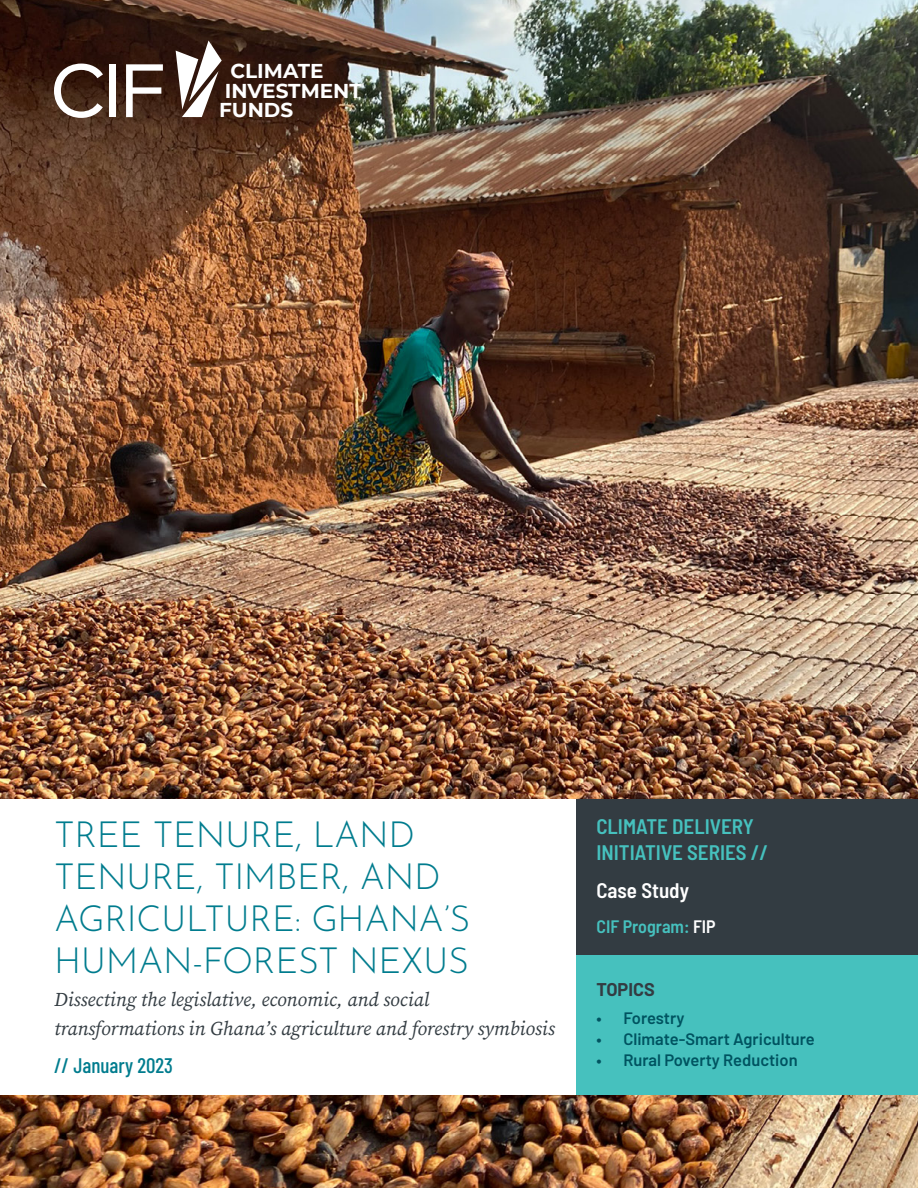
<style>
.page{position:relative;width:918px;height:1188px;background:#fff}
.page>*{position:absolute;margin:0;border:0;box-sizing:border-box;transform-origin:0 0}
.Cover_Heading{font:100 36px/42px "Josefin Sans";letter-spacing:-.01em;color:#007c8e}
.Series_Heading{font:600 semi-condensed 21px/25.2px "Barlow";color:#46c1be}
.Date_of_publication{font:500 21px "Barlow Condensed";color:#007c8e}
.CIF_Program_Heading{font:600 semi-condensed 21px "Barlow";color:#fff}
.t1{font:700 20.1px/19.4px "Montserrat";color:#fff}
.Cover_Sub-heading{font:italic 19.5px/28.8px "Source Serif Pro";color:#333c42}
.CIF_Program{font:600 semi-condensed 18px "Barlow";color:#46c1be}
.Topics_heading{font:700 18px "Barlow";color:#333c42}
.t2{font:600 16.5px "Barlow";color:#005360}
.s1{color:#fff}
</style>
<div class="page">
<img style="left:0;top:0;width:918px;height:1188px">
<div style="left:576px;top:944px;width:342px;height:151px;background:#46c1be"></div>
<svg style="left:54px;top:64px;width:49px;height:54px"></svg>
<div style="left:109px;top:64px;width:7px;height:53px;background:#fff"></div>
<svg style="left:126px;top:64px;width:37px;height:53px"></svg>
<svg style="left:176px;top:41px;width:46px;height:76px"></svg>
<div style="left:0;top:799px;width:576px;height:296px;background:#fff"></div>
<div style="left:576px;top:799px;width:342px;height:156px;background:#333c42"></div>
<p class="t1" style="left:219px;top:61px;width:144px;text-indent:11px">CLIMATE<br>INVESTMENT<br>FUNDS</p>
<p class="Cover_Heading" style="left:54px;top:810px;width:418px">TREE TENURE, LAND<br>TENURE, TIMBER, AND<br>AGRICULTURE: GHANA’S<br>HUMAN-FOREST NEXUS</p>
<p class="Cover_Sub-heading" style="left:54px;top:985px;width:502px">Dissecting the legislative, economic, and social transformations in Ghana’s agriculture and forestry symbiosis</p>
<p class="Date_of_publication" style="left:54px;top:1051px;width:121px">// January 2023</p>
<p class="Series_Heading" style="left:596px;top:813px;width:173px">CLIMATE DELIVERY<br>INITIATIVE SERIES //</p>
<p class="CIF_Program_Heading" style="left:596px;top:876px;width:94px">Case Study</p>
<p class="CIF_Program" style="left:596px;top:914px;width:121px">CIF Program: <span class="s1">FIP</span></p>
<p class="Topics_heading" style="left:596px;top:976px;width:60px">TOPICS</p>
<p class="t2" style="left:596px;top:1006px;width:90px">• Forestry</p>
<p class="t2" style="left:596px;top:1027px;width:220px">• Climate-Smart Agriculture</p>
<p class="t2" style="left:596px;top:1048px;width:203px">• Rural Poverty Reduction</p>
</div>
